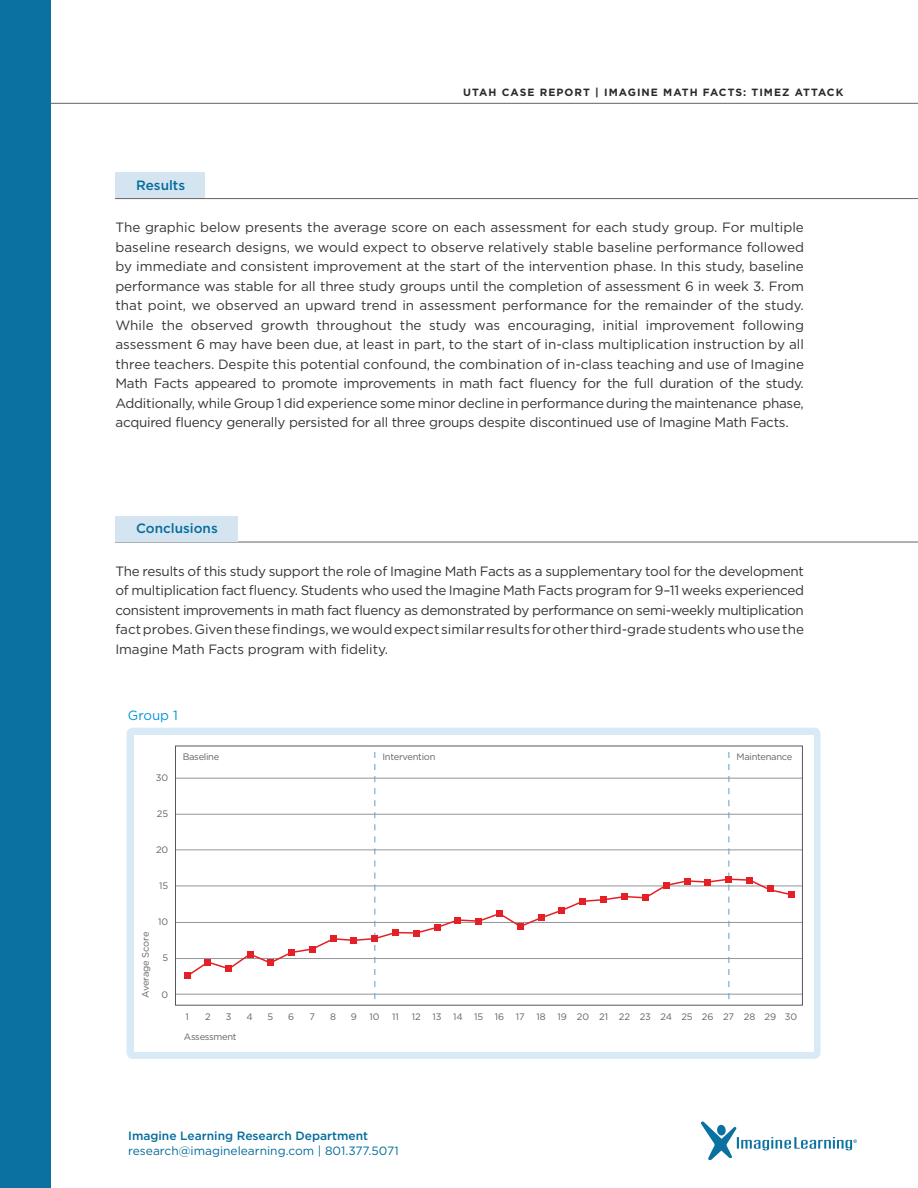
<style>
.page{position:relative;width:918px;height:1188px;background:#fff}
.page>*{position:absolute;margin:0;border:0;box-sizing:border-box;transform-origin:0 0}
.t1{font:13.5px/19.5px "Gotham";letter-spacing:-.02em;color:#363536;text-align:justify}
.t2{font:500 13.5px "Gotham";color:#036c9b}
.contact{font:13.35px "Gotham";color:#0696d7}
.t3{font:12px/15px "Gotham";color:#036c9b}
.t4{font:700 10.5px "Gotham";letter-spacing:.1em;color:#2b292a}
.t5{font:9.3px "Gotham";letter-spacing:-.03em;color:#636366}
.s1{font-weight:500}
</style>
<div class="page">
<hr style="left:14px;top:103px;width:904px;height:1px;background:#636366">
<div style="left:0;top:0;width:51px;height:1188px;background:#0a71a0"></div>
<hr style="left:115px;top:198px;width:803px;height:1px;background:#636366">
<hr style="left:115px;top:542px;width:803px;height:1px;background:#636366">
<div style="left:115px;top:173px;width:90px;height:25px;background:#d4e5f1"></div>
<div style="left:115px;top:516px;width:123px;height:26px;background:#d4e5f1"></div>
<div style="left:127px;top:728px;width:694px;height:331px;background:#d9eaf7;border-radius:6px"></div>
<div style="left:134px;top:735px;width:679px;height:316px;background:#fff"></div>
<hr style="left:176px;top:778px;width:627px;height:1px;background:#939598">
<hr style="left:176px;top:922px;width:627px;height:1px;background:#939598">
<hr style="left:176px;top:849px;width:627px;height:1px;background:#939598">
<hr style="left:176px;top:994px;width:627px;height:1px;background:#939598">
<hr style="left:176px;top:814px;width:627px;height:1px;background:#939598">
<hr style="left:176px;top:958px;width:627px;height:1px;background:#939598">
<hr style="left:176px;top:886px;width:627px;height:1px;background:#939598">
<div style="left:175px;top:746px;width:628px;height:260px;border:1px solid #57585a"></div>
<svg style="left:185px;top:878px;width:608px;height:100px"></svg>
<svg style="left:184px;top:973px;width:6px;height:6px"></svg>
<svg style="left:205px;top:959px;width:6px;height:6px"></svg>
<svg style="left:226px;top:966px;width:6px;height:6px"></svg>
<svg style="left:247px;top:951px;width:6px;height:6px"></svg>
<svg style="left:267px;top:960px;width:6px;height:6px"></svg>
<div style="left:288px;top:949px;width:7px;height:7px;background:#e41f25"></div>
<svg style="left:309px;top:946px;width:6px;height:6px"></svg>
<svg style="left:330px;top:936px;width:6px;height:6px"></svg>
<div style="left:351px;top:937px;width:6px;height:7px;background:#e41f25"></div>
<svg style="left:372px;top:752px;width:6px;height:247px"></svg>
<div style="left:392px;top:930px;width:7px;height:6px;background:#e41f25"></div>
<svg style="left:413px;top:930px;width:6px;height:6px"></svg>
<div style="left:434px;top:924px;width:6px;height:7px;background:#e41f25"></div>
<svg style="left:455px;top:917px;width:6px;height:6px"></svg>
<svg style="left:476px;top:918px;width:6px;height:6px"></svg>
<svg style="left:497px;top:911px;width:6px;height:6px"></svg>
<svg style="left:517px;top:923px;width:6px;height:6px"></svg>
<svg style="left:538px;top:915px;width:6px;height:6px"></svg>
<svg style="left:559px;top:907px;width:6px;height:6px"></svg>
<svg style="left:580px;top:898px;width:6px;height:6px"></svg>
<svg style="left:601px;top:897px;width:6px;height:6px"></svg>
<svg style="left:622px;top:894px;width:6px;height:6px"></svg>
<svg style="left:642px;top:895px;width:6px;height:6px"></svg>
<svg style="left:663px;top:882px;width:6px;height:6px"></svg>
<svg style="left:684px;top:878px;width:6px;height:6px"></svg>
<svg style="left:705px;top:879px;width:6px;height:6px"></svg>
<svg style="left:726px;top:752px;width:6px;height:247px"></svg>
<div style="left:746px;top:877px;width:7px;height:6px;background:#e41f25"></div>
<svg style="left:767px;top:886px;width:6px;height:6px"></svg>
<svg style="left:788px;top:891px;width:6px;height:6px"></svg>
<svg style="left:701px;top:1121px;width:156px;height:40px"></svg>
<p class="t2" style="left:136px;top:176px;width:51px">Results</p>
<p class="t4" style="left:463px;top:85px;width:382px">UTAH CASE REPORT | IMAGINE MATH FACTS: TIMEZ ATTACK</p>
<p class="t1" style="left:116px;top:217px;width:690px">The graphic below presents the average score on each assessment for each study group. For multiple baseline research designs, we would expect to observe relatively stable baseline performance followed by immediate and consistent improvement at the start of the intervention phase. In this study, baseline performance was stable for all three study groups until the completion of assessment 6 in week 3. From that point, we observed an upward trend in assessment performance for the remainder of the study.<br>While the observed growth throughout the study was encouraging, initial improvement following assessment 6 may have been due, at least in part, to the start of in-class multiplication instruction by all three teachers. Despite this potential confound, the combination of in-class teaching and use of Imagine Math Facts appeared to promote improvements in math fact fluency for the full duration of the study.<br>Additionally, while Group 1 did experience some minor decline in performance during the maintenance phase, acquired fluency generally persisted for all three groups despite discontinued use of Imagine Math Facts.</p>
<p class="t2" style="left:136px;top:520px;width:83px">Conclusions</p>
<p class="t1" style="left:116px;top:561px;width:690px">The results of this study support the role of Imagine Math Facts as a supplementary tool for the development of multiplication fact fluency. Students who used the Imagine Math Facts program for 9–11 weeks experienced consistent improvements in math fact fluency as demonstrated by performance on semi-weekly multiplication fact probes. Given these findings, we would expect similar results for other third-grade students who use the Imagine Math Facts program with fidelity.</p>
<p class="contact" style="left:128px;top:706px;width:52px">Group 1</p>
<p class="t5" style="left:156px;top:772px;width:14px">30</p>
<p class="t5" style="left:157px;top:808px;width:13px">25</p>
<p class="t5" style="left:156px;top:844px;width:14px">20</p>
<p class="t5" style="left:159px;top:880px;width:11px">15</p>
<p class="t5" style="left:140px;top:998px;width:68px;rotate:-90deg">Average Score</p>
<p class="t5" style="left:158px;top:916px;width:12px">10</p>
<p class="t5" style="left:163px;top:952px;width:7px">5</p>
<p class="t5" style="left:162px;top:988px;width:8px">0</p>
<p class="t5" style="left:183px;top:751px;width:38px">Baseline</p>
<p class="t5" style="left:383px;top:751px;width:54px">Intervention</p>
<p class="t5" style="left:737px;top:751px;width:57px">Maintenance</p>
<p class="t5" style="left:186px;top:1011px;width:5px">1</p>
<p class="t5" style="left:205px;top:1011px;width:7px">2</p>
<p class="t5" style="left:226px;top:1011px;width:7px">3</p>
<p class="t5" style="left:247px;top:1011px;width:8px">4</p>
<p class="t5" style="left:268px;top:1011px;width:7px">5</p>
<p class="t5" style="left:288px;top:1011px;width:8px">6</p>
<p class="t5" style="left:309px;top:1011px;width:7px">7</p>
<p class="t5" style="left:330px;top:1011px;width:7px">8</p>
<p class="t5" style="left:351px;top:1011px;width:8px">9</p>
<p class="t5" style="left:370px;top:1011px;width:12px">10</p>
<p class="t5" style="left:392px;top:1011px;width:8px">11</p>
<p class="t5" style="left:412px;top:1011px;width:10px">12</p>
<p class="t5" style="left:433px;top:1011px;width:11px">13</p>
<p class="t5" style="left:453px;top:1011px;width:11px">14</p>
<p class="t5" style="left:474px;top:1011px;width:11px">15</p>
<p class="t5" style="left:495px;top:1011px;width:11px">16</p>
<p class="t5" style="left:516px;top:1011px;width:10px">17</p>
<p class="t5" style="left:537px;top:1011px;width:11px">18</p>
<p class="t5" style="left:557px;top:1011px;width:11px">19</p>
<p class="t5" style="left:577px;top:1011px;width:14px">20</p>
<p class="t5" style="left:599px;top:1011px;width:10px">21</p>
<p class="t5" style="left:619px;top:1011px;width:13px">22</p>
<p class="t5" style="left:640px;top:1011px;width:13px">23</p>
<p class="t5" style="left:660px;top:1011px;width:13px">24</p>
<p class="t5" style="left:681px;top:1011px;width:13px">25</p>
<p class="t5" style="left:702px;top:1011px;width:13px">26</p>
<p class="t5" style="left:723px;top:1011px;width:13px">27</p>
<p class="t5" style="left:744px;top:1011px;width:13px">28</p>
<p class="t5" style="left:764px;top:1011px;width:13px">29</p>
<p class="t5" style="left:785px;top:1011px;width:14px">30</p>
<p class="t5" style="left:184px;top:1031px;width:54px">Assessment</p>
<p class="t3" style="left:128px;top:1128px;width:272px"><span class="s1">Imagine Learning Research Department </span>research@imaginelearning.com | 801.377.5071</p>
</div>
